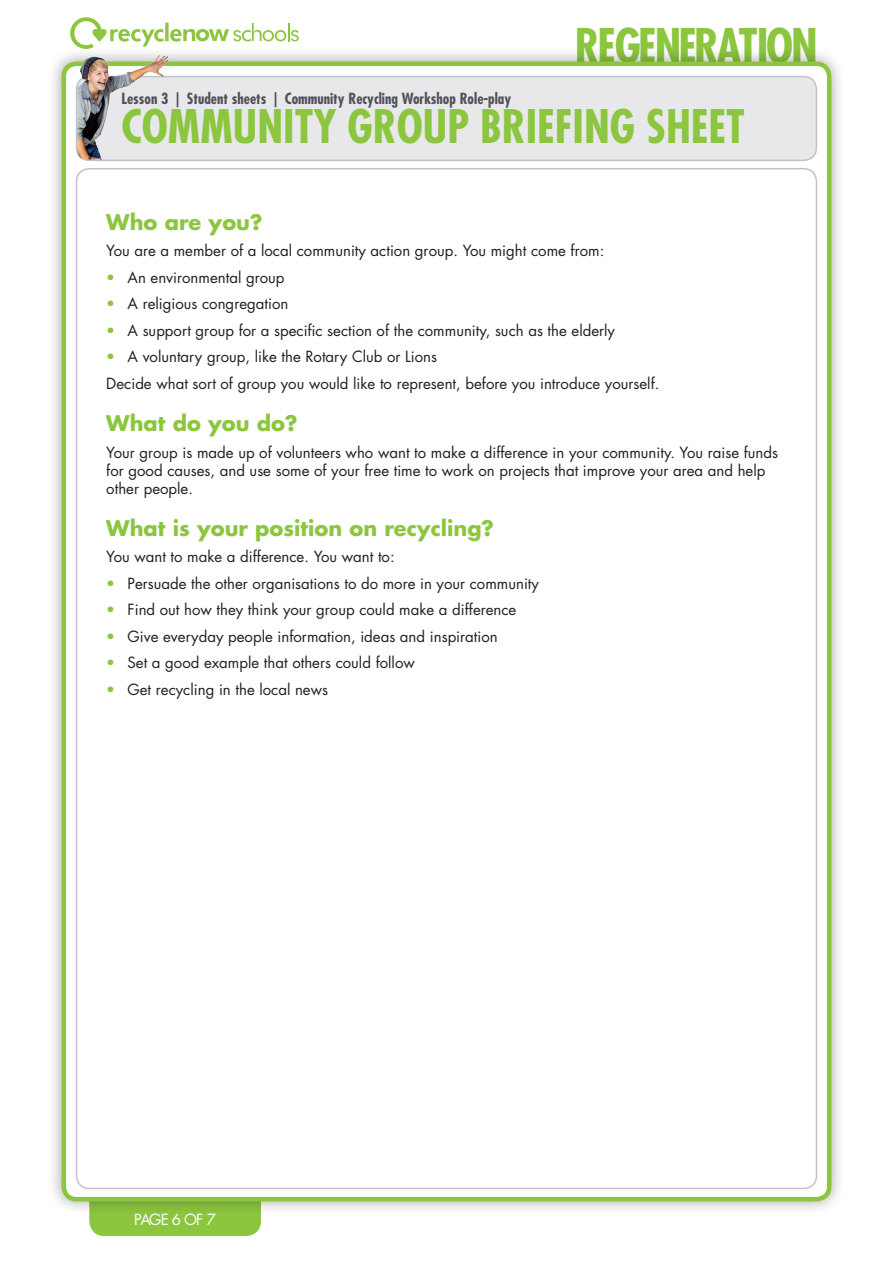
<style>
.page{position:relative;width:893px;height:1263px;background:#fff}
.page>*{position:absolute;margin:0;border:0;box-sizing:border-box;transform-origin:0 0}
.t1{font:700 condensed 46.5px "Futura Std";letter-spacing:-.04em;color:#8bc63e}
.t2{font:700 condensed 45px "Futura Std";color:#8bc63e}
.t3{font:700 21px "Futura Std";color:#8bc63e}
.t4{font:15px/18px "Futura Std";color:#231f20}
.t5{font:700 condensed 15px "Futura Std";color:#505358}
.t6{font:15px "Futura Std";letter-spacing:-.07em;color:#fff}
.s1{color:#8bc63e}
</style>
<div class="page">
<div style="left:92px;top:1091px;width:167px;height:143px;background:#8bc63e;border-radius:13px"></div>
<div style="left:89px;top:1089px;width:172px;height:147px;border:4px solid #8bc63e;border-radius:13px"></div>
<div style="left:47px;top:47px;width:798px;height:1168px;background:#231f20;opacity:.4"></div>
<div style="left:64px;top:64px;width:765px;height:1135px;background:#fff;border-radius:13px"></div>
<div style="left:62px;top:62px;width:769px;height:1139px;border:4px solid #8bc63e;border-radius:13px"></div>
<svg style="left:70px;top:17px;width:229px;height:32px"></svg>
<div style="left:77px;top:77px;width:739px;height:83px;background:#e8e8ea;border-radius:13px"></div>
<div style="left:76px;top:76px;width:741px;height:85px;border:2px solid #c1c3c6;border-radius:13px"></div>
<img style="left:77px;top:47px;width:93px;height:113px">
<h1 class="t1" style="left:575px;top:17px;width:245px">REGENERATION</h1>
<p class="t5" style="left:121px;top:89px;width:391px">Lesson 3 | Student sheets | Community Recycling Workshop Role-play</p>
<h2 class="t2" style="left:121px;top:98px;width:51px">Comm</h2>
<h2 class="t2" style="left:233px;top:98px;width:476px">unity group briefing sheet</h2>
<h3 class="t3" style="left:106px;top:208px;width:158px">Who are you?</h3>
<p class="t4" style="left:106px;top:242px;width:499px">You are a member of a local community action group. You might come from:</p>
<p class="t4" style="left:106px;top:269px;width:180px"><span class="s1">•</span> An environmental group</p>
<p class="t4" style="left:106px;top:295px;width:184px"><span class="s1">•</span> A religious congregation</p>
<p class="t4" style="left:106px;top:322px;width:510px"><span class="s1">•</span> A support group for a specific section of the community, such as the elderly</p>
<p class="t4" style="left:106px;top:344px;width:555px;line-height:26.5px"><span class="s1">•</span> A voluntary group, like the Rotary Club or Lions<br>Decide what sort of group you would like to represent, before you introduce yourself.</p>
<h3 class="t3" style="left:106px;top:409px;width:193px">What do you do?</h3>
<p class="t4" style="left:106px;top:443px;width:673px">Your group is made up of volunteers who want to make a difference in your community. You raise funds for good causes, and use some of your free time to work on projects that improve your area and help other people.</p>
<h3 class="t3" style="left:106px;top:514px;width:389px">What is your position on recycling?</h3>
<p class="t4" style="left:106px;top:548px;width:290px">You want to make a difference. You want to:</p>
<p class="t4" style="left:106px;top:575px;width:434px"><span class="s1">•</span> Persuade the other organisations to do more in your community</p>
<p class="t4" style="left:106px;top:601px;width:412px"><span class="s1">•</span> Find out how they think your group could make a difference</p>
<p class="t4" style="left:106px;top:628px;width:393px"><span class="s1">•</span> Give everyday people information, ideas and inspiration</p>
<p class="t4" style="left:106px;top:654px;width:310px"><span class="s1">•</span> Set a good example that others could follow</p>
<p class="t4" style="left:106px;top:681px;width:223px"><span class="s1">•</span> Get recycling in the local news</p>
<p class="t6" style="left:134px;top:1209px;width:83px">Page 6 of 7</p>
</div>
